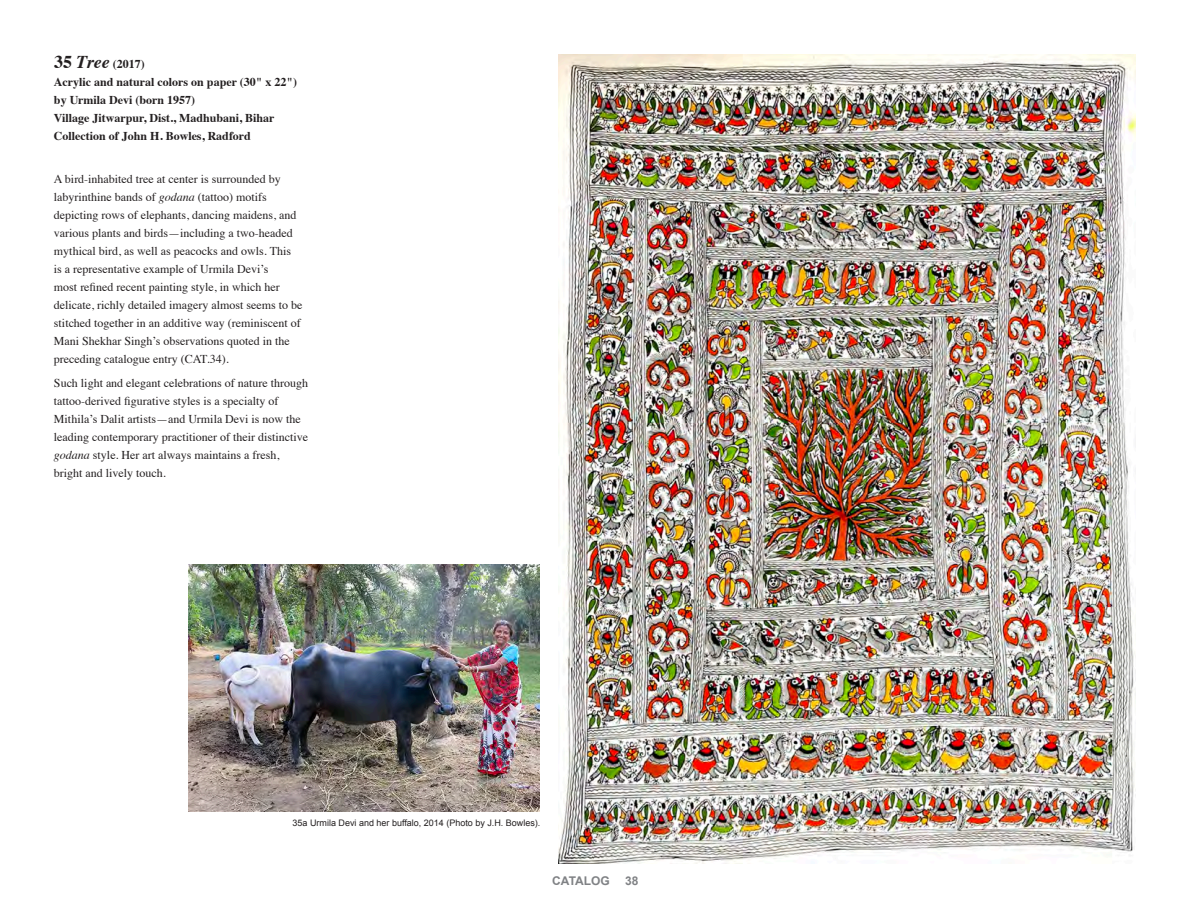
<style>
.page{position:relative;width:1188px;height:918px;background:#fff}
.page>*{position:absolute;margin:0;border:0;box-sizing:border-box;transform-origin:0 0}
.t1{font:12px/18px "Times";color:#231f20}
.t2{font:700 12px/18px "Times";color:#231f20}
.t3{font:700 12px "Arial";color:#808285}
.t4{font:9px "Arial";color:#231f20}
.s1{font-size:18px}
.s2{font-style:italic;font-size:18px}
.s3{font-style:italic}
</style>
<div class="page">
<img style="left:559px;top:54px;width:576px;height:810px">
<img style="left:188px;top:564px;width:351px;height:247px">
<p class="t2" style="left:54px;top:53px;width:245px"><span class="s1">35</span> <span class="s2">Tree</span> (2017)<br>Acrylic and natural colors on paper (30" x 22") by Urmila Devi (born 1957)<br>Village Jitwarpur, Dist., Madhubani, Bihar Collection of John H. Bowles, Radford</p>
<p class="t1" style="left:54px;top:169px;width:250px">A bird-inhabited tree at center is surrounded by labyrinthine bands of <span class="s3">godana</span> (tattoo) motifs depicting rows of elephants, dancing maidens, and various plants and birds—including a two-headed mythical bird, as well as peacocks and owls. This<br>is a representative example of Urmila Devi’s<br>most refined recent painting style, in which her delicate, richly detailed imagery almost seems to be stitched together in an additive way (reminiscent of Mani Shekhar Singh’s observations quoted in the preceding catalogue entry (CAT.34).</p>
<p class="t1" style="left:54px;top:373px;width:256px">Such light and elegant celebrations of nature through tattoo-derived figurative styles is a specialty of Mithila’s Dalit artists—and Urmila Devi is now the leading contemporary practitioner of their distinctive <span class="s3">godana</span> style. Her art always maintains a fresh, bright and lively touch.</p>
<p class="t4" style="left:292px;top:816px;width:249px">35a Urmila Devi and her buffalo, 2014 (Photo by J.H. Bowles).</p>
<p class="t3" style="left:552px;top:873px;width:59px">CATALOG</p>
<p class="t3" style="left:625px;top:873px;width:15px">38</p>
</div>
